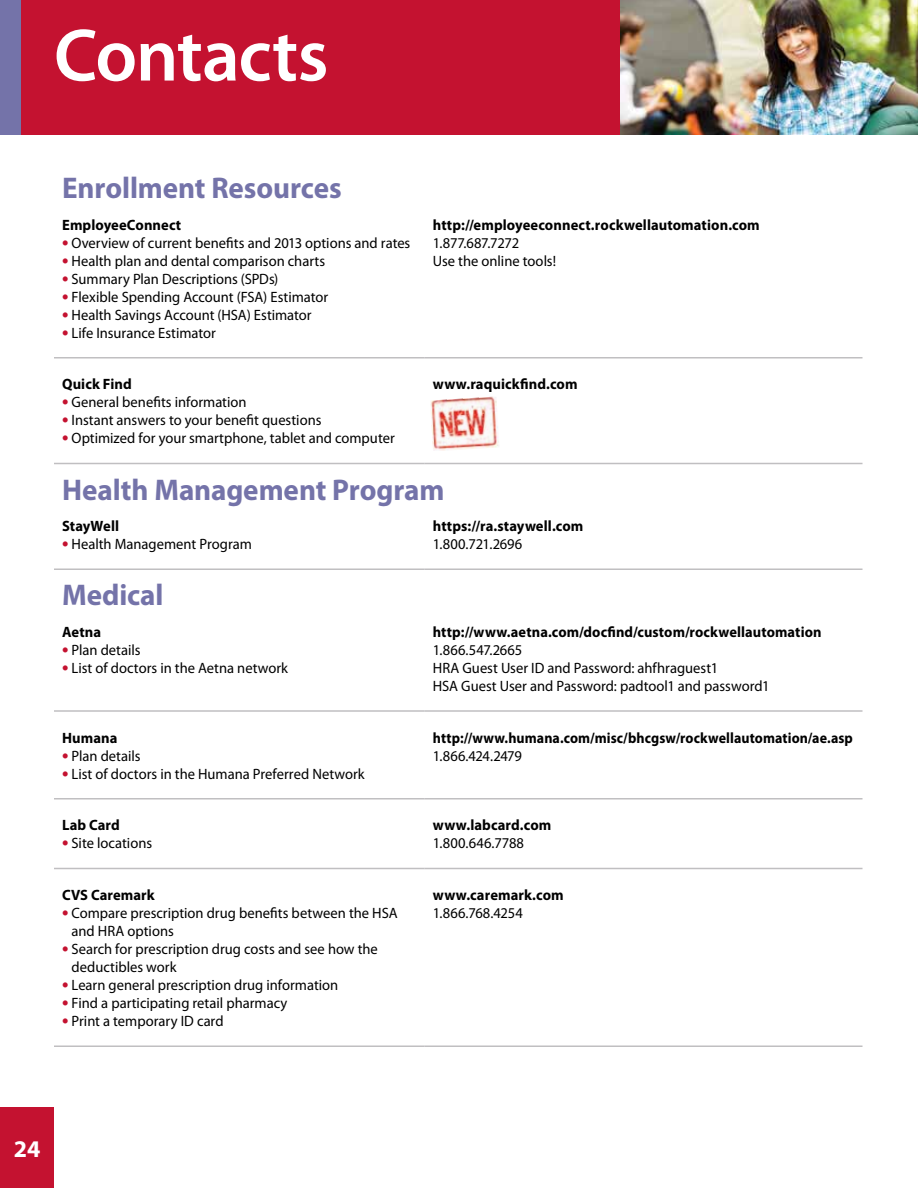
<style>
.page{position:relative;width:918px;height:1188px;background:#fff}
.page>*{position:absolute;margin:0;border:0;box-sizing:border-box;transform-origin:0 0}
.t1{font:600 75px "Myriad Pro";letter-spacing:-.015em;color:#fff}
.t2{font:700 30px "Myriad Pro";letter-spacing:-.005em;color:#7473a9}
.t3{font:700 24px "Myriad Pro";color:#fff}
.t4{font:15px/18px "Myriad Pro";color:#000}
.t5{font:700 15px "Myriad Pro";letter-spacing:.005em;color:#000}
.t6{font:700 15px "Myriad Pro";letter-spacing:.005em;color:#000;scale:.93 1}
.t7{font:700 15px "Myriad Pro";letter-spacing:.005em;color:#000;scale:.96 1}
.t8{font:15px "Myriad Pro";letter-spacing:-.03em;color:#000}
.s1{font-weight:700;font-size:19.5px;color:#c41230}
</style>
<div class="page">
<div style="left:0;top:0;width:918px;height:135px;background:#c41230"></div>
<div style="left:0;top:0;width:20px;height:135px;background:#7473a9"></div>
<img style="left:621px;top:0;width:297px;height:135px">
<div style="left:0;top:1107px;width:54px;height:81px;background:#c41230"></div>
<svg style="left:54px;top:358px;width:808px;height:107px"></svg>
<hr style="left:54px;top:357px;width:371px;height:1px;background:#c0bfc1">
<hr style="left:425px;top:357px;width:437px;height:1px;background:#c0bfc1">
<hr style="left:54px;top:463px;width:371px;height:1px;background:#c0bfc1">
<hr style="left:425px;top:463px;width:437px;height:1px;background:#c0bfc1">
<hr style="left:54px;top:568px;width:371px;height:2px;background:#c0bfc1">
<hr style="left:425px;top:568px;width:437px;height:2px;background:#c0bfc1">
<hr style="left:54px;top:710px;width:371px;height:2px;background:#c0bfc1">
<hr style="left:425px;top:710px;width:437px;height:2px;background:#c0bfc1">
<hr style="left:54px;top:798px;width:371px;height:2px;background:#c0bfc1">
<hr style="left:425px;top:798px;width:437px;height:2px;background:#c0bfc1">
<hr style="left:54px;top:868px;width:371px;height:1px;background:#c0bfc1">
<hr style="left:425px;top:868px;width:437px;height:1px;background:#c0bfc1">
<hr style="left:54px;top:1046px;width:371px;height:1px;background:#c0bfc1">
<hr style="left:425px;top:1046px;width:437px;height:1px;background:#c0bfc1">
<img style="left:430px;top:396px;width:70px;height:55px">
<h1 class="t1" style="left:54px;top:14px;width:276px">Contacts</h1>
<h2 class="t2" style="left:62px;top:171px;width:281px">Enrollment Resources</h2>
<p class="t5" style="left:62px;top:216px;width:121px">EmployeeConnect</p>
<p class="t4" style="left:62px;top:234px;width:350px"><span class="s1">•</span> Overview of current benefits and 2013 options and rates</p>
<p class="t4" style="left:62px;top:252px;width:265px"><span class="s1">•</span> Health plan and dental comparison charts</p>
<p class="t4" style="left:62px;top:270px;width:218px"><span class="s1">•</span> Summary Plan Descriptions (SPDs)</p>
<p class="t4" style="left:62px;top:288px;width:268px"><span class="s1">•</span> Flexible Spending Account (FSA) Estimator</p>
<p class="t4" style="left:62px;top:306px;width:251px"><span class="s1">•</span> Health Savings Account (HSA) Estimator</p>
<p class="t4" style="left:62px;top:324px;width:155px"><span class="s1">•</span> Life Insurance Estimator</p>
<p class="t5" style="left:62px;top:376px;width:71px">Quick Find</p>
<p class="t4" style="left:62px;top:394px;width:186px"><span class="s1">•</span> General benefits information</p>
<p class="t4" style="left:62px;top:412px;width:261px"><span class="s1">•</span> Instant answers to your benefit questions</p>
<p class="t4" style="left:62px;top:430px;width:334px"><span class="s1">•</span> Optimized for your smartphone, tablet and computer</p>
<p class="t5" style="left:433px;top:216px;width:328px">http://employeeconnect.rockwellautomation.com</p>
<p class="t4" style="left:433px;top:234px;width:125px">1.877.687.7272<br>Use the online tools!</p>
<p class="t5" style="left:433px;top:376px;width:146px">www.raquickfind.com</p>
<h2 class="t2" style="left:62px;top:473px;width:384px">Health Management Program</h2>
<p class="t5" style="left:62px;top:518px;width:59px">StayWell</p>
<p class="t4" style="left:62px;top:535px;width:191px"><span class="s1">•</span> Health Management Program</p>
<p class="t5" style="left:433px;top:518px;width:152px">https://ra.staywell.com</p>
<p class="t4" style="left:433px;top:535px;width:91px">1.800.721.2696</p>
<h2 class="t2" style="left:62px;top:578px;width:103px">Medical</h2>
<p class="t5" style="left:62px;top:623px;width:41px">Aetna</p>
<p class="t4" style="left:62px;top:641px;width:80px"><span class="s1">•</span> Plan details</p>
<p class="t4" style="left:62px;top:659px;width:227px"><span class="s1">•</span> List of doctors in the Aetna network</p>
<p class="t5" style="left:62px;top:729px;width:57px">Humana</p>
<p class="t4" style="left:62px;top:747px;width:80px"><span class="s1">•</span> Plan details</p>
<p class="t4" style="left:62px;top:765px;width:304px"><span class="s1">•</span> List of doctors in the Humana Preferred Network</p>
<p class="t5" style="left:62px;top:817px;width:59px">Lab Card</p>
<p class="t4" style="left:62px;top:835px;width:92px"><span class="s1">•</span> Site locations</p>
<p class="t5" style="left:62px;top:887px;width:94px">CVS Caremark</p>
<p class="t4" style="left:72px;top:904px;width:328px;text-indent:-9px"><span class="s1">•</span> Compare prescription drug benefits between the HSA and HRA options</p>
<p class="t4" style="left:72px;top:940px;width:308px;text-indent:-9px"><span class="s1">•</span> Search for prescription drug costs and see how the deductibles work</p>
<p class="t4" style="left:62px;top:976px;width:278px"><span class="s1">•</span> Learn general prescription drug information</p>
<p class="t4" style="left:62px;top:994px;width:227px"><span class="s1">•</span> Find a participating retail pharmacy</p>
<p class="t4" style="left:62px;top:1012px;width:163px"><span class="s1">•</span> Print a temporary ID card</p>
<p class="t7" style="left:433px;top:623px;width:406px">http://www.aetna.com/docfind/custom/rockwellautomation</p>
<p class="t4" style="left:433px;top:641px;width:338px">1.866.547.2665<br>HRA Guest User ID and Password: ahfhraguest1<br>HSA Guest User and Password: padtool1 and password1</p>
<p class="t6" style="left:433px;top:729px;width:453px">http://www.humana.com/misc/bhcgsw/rockwellautomation/ae.asp</p>
<p class="t8" style="left:433px;top:747px;width:91px">1.866.424.2479</p>
<p class="t5" style="left:433px;top:817px;width:120px">www.labcard.com</p>
<p class="t4" style="left:433px;top:835px;width:93px">1.800.646.7788</p>
<p class="t5" style="left:433px;top:887px;width:132px">www.caremark.com</p>
<p class="t4" style="left:433px;top:904px;width:92px">1.866.768.4254</p>
<h3 class="t3" style="left:14px;top:1135px;width:28px">24</h3>
</div>
